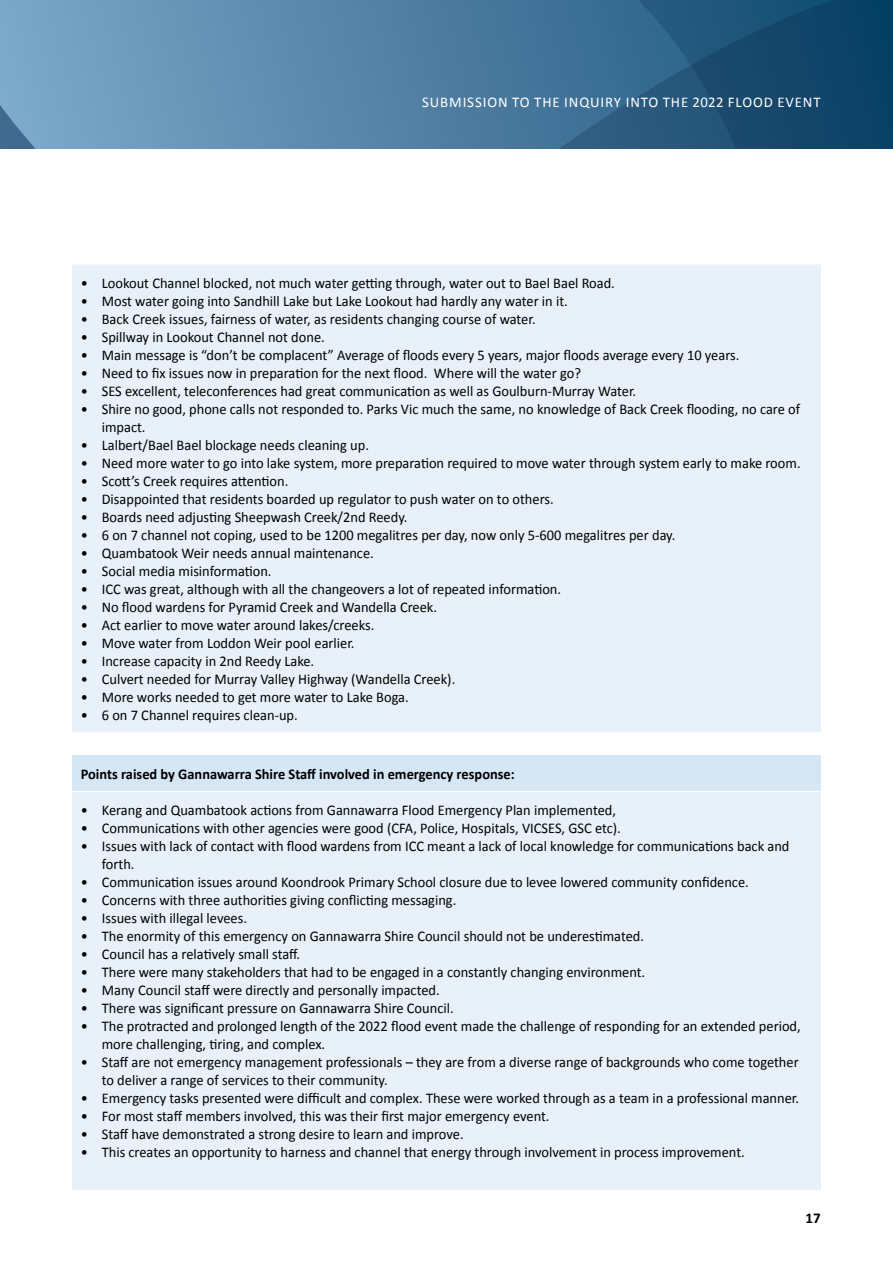
<style>
.page{position:relative;width:893px;height:1263px;background:#fff}
.page>*{position:absolute;margin:0;border:0;box-sizing:border-box;transform-origin:0 0}
.t1{font:700 15px "Calibri";color:#000}
.text{font:14.85px/18px "Calibri";color:#000}
.text-2{font:700 14.85px "Calibri";color:#000}
.t2{font:14.85px "Calibri";letter-spacing:.06em;color:#fff}
</style>
<div class="page">
<div style="left:0;top:0;width:893px;height:149px;background:#739fc1"></div>
<svg style="left:167px;top:0;width:419px;height:39px"></svg>
<svg style="left:0;top:39px;width:586px;height:110px"></svg>
<svg style="left:586px;top:0;width:307px;height:149px"></svg>
<div style="left:72px;top:264px;width:749px;height:469px;background:#e8f1f9"></div>
<hr style="left:72px;top:264px;width:749px;height:1px;background:#fff">
<hr style="left:72px;top:732px;width:749px;height:1px;background:#fff">
<div style="left:72px;top:755px;width:749px;height:36px;background:#d5e6f5"></div>
<div style="left:72px;top:791px;width:749px;height:399px;background:#e8f1f9"></div>
<hr style="left:72px;top:791px;width:749px;height:1px;background:#fff">
<p class="t2" style="left:422px;top:93px;width:400px">SUBMISSION TO THE INQUIRY INTO THE 2022 FLOOD EVENT</p>
<p class="text" style="left:81px;top:274px;width:536px">• Lookout Channel blocked, not much water getting through, water out to Bael Bael Road.</p>
<p class="text" style="left:81px;top:292px;width:489px">• Most water going into Sandhill Lake but Lake Lookout had hardly any water in it.</p>
<p class="text" style="left:81px;top:310px;width:456px">• Back Creek issues, fairness of water, as residents changing course of water.</p>
<p class="text" style="left:81px;top:328px;width:246px">• Spillway in Lookout Channel not done.</p>
<p class="text" style="left:81px;top:346px;width:660px">• Main message is “don’t be complacent” Average of floods every 5 years, major floods average every 10 years.</p>
<p class="text" style="left:81px;top:364px;width:502px">• Need to fix issues now in preparation for the next flood. Where will the water go?</p>
<p class="text" style="left:81px;top:382px;width:557px">• SES excellent, teleconferences had great communication as well as Goulburn-Murray Water.</p>
<p class="text" style="left:102px;top:400px;width:700px;text-indent:-21px">• Shire no good, phone calls not responded to. Parks Vic much the same, no knowledge of Back Creek flooding, no care of impact.</p>
<p class="text" style="left:81px;top:436px;width:290px">• Lalbert/Bael Bael blockage needs cleaning up.</p>
<p class="text" style="left:81px;top:454px;width:721px">• Need more water to go into lake system, more preparation required to move water through system early to make room.</p>
<p class="text" style="left:81px;top:472px;width:209px">• Scott’s Creek requires attention.</p>
<p class="text" style="left:81px;top:490px;width:474px">• Disappointed that residents boarded up regulator to push water on to others.</p>
<p class="text" style="left:81px;top:508px;width:328px">• Boards need adjusting Sheepwash Creek/2nd Reedy.</p>
<p class="text" style="left:81px;top:526px;width:596px">• 6 on 7 channel not coping, used to be 1200 megalitres per day, now only 5-600 megalitres per day.</p>
<p class="text" style="left:81px;top:544px;width:294px">• Quambatook Weir needs annual maintenance.</p>
<p class="text" style="left:81px;top:562px;width:192px">• Social media misinformation.</p>
<p class="text" style="left:81px;top:580px;width:482px">• ICC was great, although with all the changeovers a lot of repeated information.</p>
<p class="text" style="left:81px;top:598px;width:358px">• No flood wardens for Pyramid Creek and Wandella Creek.</p>
<p class="text" style="left:81px;top:616px;width:295px">• Act earlier to move water around lakes/creeks.</p>
<p class="text" style="left:81px;top:634px;width:275px">• Move water from Loddon Weir pool earlier.</p>
<p class="text" style="left:81px;top:652px;width:235px">• Increase capacity in 2nd Reedy Lake.</p>
<p class="text" style="left:81px;top:670px;width:376px">• Culvert needed for Murray Valley Highway (Wandella Creek).</p>
<p class="text" style="left:81px;top:688px;width:329px">• More works needed to get more water to Lake Boga.</p>
<p class="text" style="left:81px;top:706px;width:219px">• 6 on 7 Channel requires clean-up.</p>
<p class="text-2" style="left:81px;top:764px;width:435px">Points raised by Gannawarra Shire Staff involved in emergency response:</p>
<p class="text" style="left:81px;top:801px;width:537px">• Kerang and Quambatook actions from Gannawarra Flood Emergency Plan implemented,</p>
<p class="text" style="left:81px;top:819px;width:542px">• Communications with other agencies were good (CFA, Police, Hospitals, VICSES, GSC etc).</p>
<p class="text" style="left:102px;top:837px;width:689px;text-indent:-21px">• Issues with lack of contact with flood wardens from ICC meant a lack of local knowledge for communications back and forth.</p>
<p class="text" style="left:81px;top:873px;width:670px">• Communication issues around Koondrook Primary School closure due to levee lowered community confidence.</p>
<p class="text" style="left:81px;top:891px;width:377px">• Concerns with three authorities giving conflicting messaging.</p>
<p class="text" style="left:81px;top:909px;width:168px">• Issues with illegal levees.</p>
<p class="text" style="left:81px;top:927px;width:565px">• The enormity of this emergency on Gannawarra Shire Council should not be underestimated.</p>
<p class="text" style="left:81px;top:945px;width:221px">• Council has a relatively small staff.</p>
<p class="text" style="left:81px;top:963px;width:566px">• There were many stakeholders that had to be engaged in a constantly changing environment.</p>
<p class="text" style="left:81px;top:981px;width:360px">• Many Council staff were directly and personally impacted.</p>
<p class="text" style="left:81px;top:999px;width:374px">• There was significant pressure on Gannawarra Shire Council.</p>
<p class="text" style="left:102px;top:1017px;width:700px;text-indent:-21px">• The protracted and prolonged length of the 2022 flood event made the challenge of responding for an extended period, more challenging, tiring, and complex.</p>
<p class="text" style="left:102px;top:1053px;width:698px;text-indent:-21px">• Staff are not emergency management professionals – they are from a diverse range of backgrounds who come together to deliver a range of services to their community.</p>
<p class="text" style="left:81px;top:1089px;width:720px">• Emergency tasks presented were difficult and complex. These were worked through as a team in a professional manner.</p>
<p class="text" style="left:81px;top:1107px;width:470px">• For most staff members involved, this was their first major emergency event.</p>
<p class="text" style="left:81px;top:1125px;width:384px">• Staff have demonstrated a strong desire to learn and improve.</p>
<p class="text" style="left:81px;top:1143px;width:665px">• This creates an opportunity to harness and channel that energy through involvement in process improvement.</p>
<p class="t1" style="left:805px;top:1208px;width:17px">17</p>
</div>
